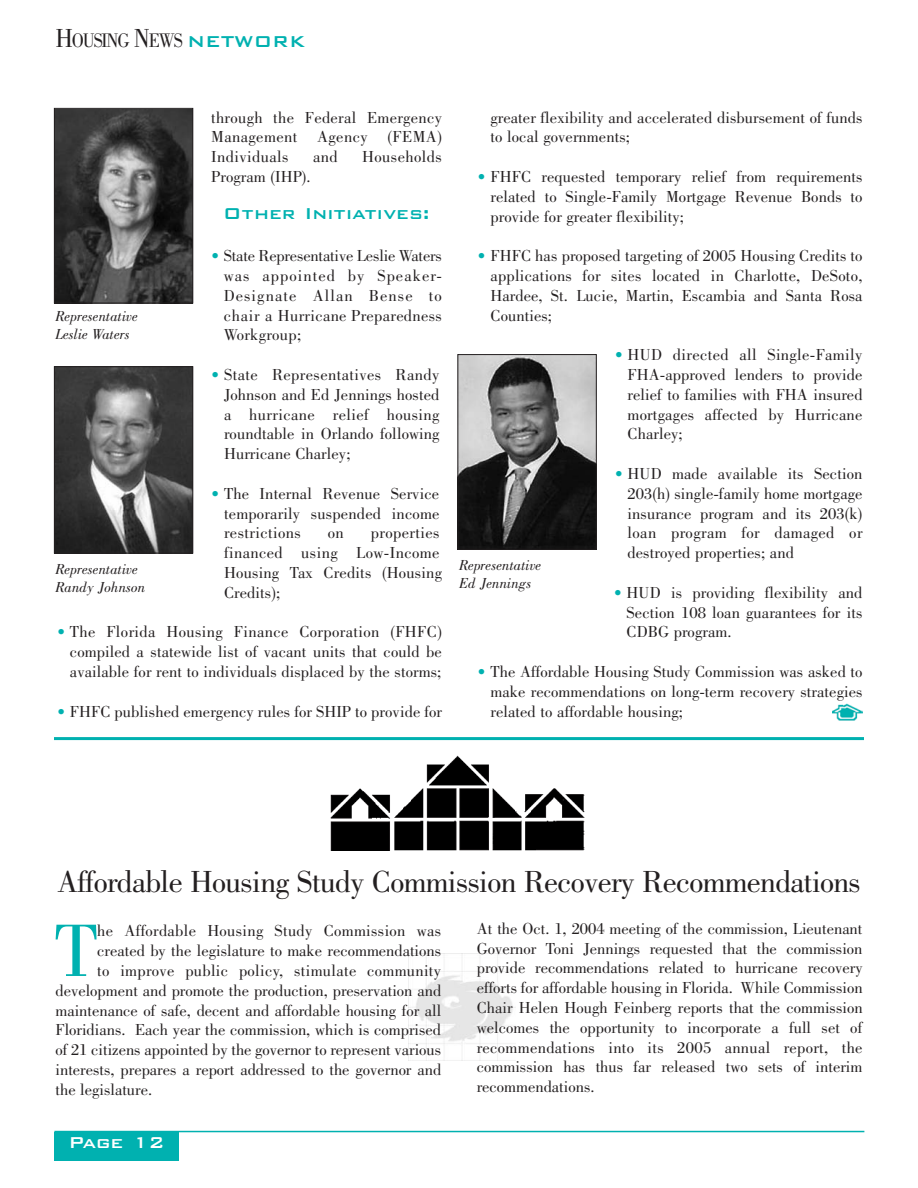
<style>
.page{position:relative;width:918px;height:1188px;background:#fff}
.page>*{position:absolute;margin:0;border:0;box-sizing:border-box;transform-origin:0 0}
.t1{font:76.8px "Bodoni";color:#00b1b0}
.t2{font:31.5px "Bodoni";letter-spacing:-.02em;color:#231f20}
.t3{font:500 21px "Bank Gothic BT";color:#00b1b0}
.t4{font:500 21px "Bank Gothic BT";color:#fff}
.t5{font:20.25px "Bodoni";letter-spacing:-.065em;color:#231f20;scale:.9 1}
.t6{font:16.5px/19.8px "Bodoni";letter-spacing:.005em;color:#231f20;text-align:justify}
.t7{font:16.5px/19.8px "Bodoni";letter-spacing:.025em;color:#231f20}
.t8{font:italic 15px/18px "Bodoni";color:#231f20}
.s1{font-size:27px}
.s2{font-family:"Bank Gothic BT";font-weight:500;font-size:21px;color:#00b1b0}
.s3{color:#00b1b0}
</style>
<div class="page">
<img style="left:408px;top:954px;width:108px;height:106px">
<div style="left:54px;top:1132px;width:125px;height:29px;background:#00b1b0"></div>
<hr style="left:54px;top:1131px;width:810px;height:1px;background:#00b1b0">
<img style="left:56px;top:368px;width:135px;height:183px">
<div style="left:54px;top:366px;width:139px;height:187px;border:1px solid #231f20"></div>
<img style="left:56px;top:110px;width:135px;height:191px">
<div style="left:54px;top:108px;width:139px;height:195px;border:1px solid #231f20"></div>
<img style="left:460px;top:356px;width:135px;height:192px">
<div style="left:458px;top:354px;width:139px;height:196px;border:1px solid #231f20"></div>
<hr style="left:54px;top:737px;width:810px;height:3px;background:#00b1b0">
<img style="left:833px;top:703px;width:30px;height:17px">
<img style="left:330px;top:755px;width:255px;height:95px">
<p class="t5" style="left:56px;top:33px;width:279px"><span class="s1">H</span>OUSING <span class="s1">N</span>EWS <span class="s2">NETWORK</span></p>
<p class="t6" style="left:211px;top:109px;width:232px">through the Federal Emergency Management Agency (FEMA)<br>Individuals</p>
<p class="t6" style="left:491px;top:109px;width:374px">greater flexibility and accelerated disbursement of funds to local governments;</p>
<p class="t6" style="left:491px;top:168px;width:374px;text-indent:-13px"><span class="s3">•</span> FHFC requested temporary relief from requirements related to Single-Family Mortgage Revenue Bonds to provide for greater flexibility;</p>
<p class="t6" style="left:491px;top:247px;width:374px;text-indent:-13px"><span class="s3">•</span> FHFC has proposed targeting of 2005 Housing Credits to applications for sites located in Charlotte, DeSoto, Hardee, St. Lucie, Martin, Escambia and Santa Rosa Counties;</p>
<p class="t6" style="left:628px;top:346px;width:237px;text-indent:-13px"><span class="s3">•</span> HUD directed all Single-Family FHA-approved lenders to provide relief to families with FHA insured mortgages affected by Hurricane Charley;</p>
<p class="t6" style="left:628px;top:465px;width:236px;text-indent:-13px"><span class="s3">•</span> HUD made available its Section 203(h) single-family home mortgage insurance program and its 203(k) loan program for damaged or destroyed properties; and</p>
<p class="t6" style="left:627px;top:584px;width:237px;text-indent:-13px"><span class="s3">•</span> HUD is providing flexibility and Section 108 loan guarantees for its CDBG program.</p>
<p class="t6" style="left:491px;top:663px;width:374px;text-indent:-13px"><span class="s3">•</span> The Affordable Housing Study Commission was asked to make recommendations on long-term recovery strategies related to affordable housing;</p>
<p class="t6" style="left:313px;top:148px;width:26px">and</p>
<p class="t7" style="left:362px;top:148px;width:81px">Households</p>
<p class="t6" style="left:211px;top:168px;width:101px">Program (IHP).</p>
<p class="t3" style="left:223px;top:199px;width:208px">Other Initiatives:</p>
<p class="t6" style="left:224px;top:247px;width:220px;text-indent:-12px"><span class="s3">•</span> State Representative Leslie Waters was appointed by Speaker-Designate Allan Bense to chair a Hurricane Preparedness Workgroup;</p>
<p class="t6" style="left:224px;top:366px;width:217px;text-indent:-13px"><span class="s3">•</span> State Representatives Randy Johnson and Ed Jennings hosted a hurricane relief housing roundtable in Orlando following Hurricane Charley;</p>
<p class="t6" style="left:224px;top:485px;width:217px;text-indent:-13px"><span class="s3">•</span> The Internal Revenue Service temporarily suspended income restrictions</p>
<p class="t8" style="left:56px;top:309px;width:84px">Representative<br>Leslie Waters</p>
<p class="t7" style="left:224px;top:525px;width:220px;text-indent:147px">properties financed using Low-Income<br>Housing Tax Credits (Housing<br>Credits);</p>
<p class="t6" style="left:70px;top:624px;width:374px;text-indent:-13px"><span class="s3">•</span> The Florida Housing Finance Corporation (FHFC) compiled a statewide list of vacant units that could be available for rent to individuals displaced by the storms;</p>
<p class="t6" style="left:57px;top:703px;width:387px"><span class="s3">•</span> FHFC published emergency rules for SHIP to provide for</p>
<p class="t6" style="left:328px;top:525px;width:17px">on</p>
<p class="t8" style="left:56px;top:561px;width:91px">Representative<br>Randy Johnson</p>
<p class="t8" style="left:459px;top:557px;width:84px">Representative<br>Ed Jennings</p>
<h2 class="t2" style="left:57px;top:870px;width:805px">Affordable Housing Study Commission Recovery Recommendations</h2>
<h1 class="t1" style="left:55px;top:922px;width:44px">T</h1>
<p class="t6" style="left:97px;top:923px;width:345px">he Affordable Housing Study Commission was</p>
<p class="t6" style="left:97px;top:942px;width:345px">created by the legislature to make recommendations</p>
<p class="t6" style="left:97px;top:962px;width:345px">to improve public policy, stimulate community</p>
<p class="t6" style="left:56px;top:982px;width:387px">development and promote the production, preservation and</p>
<p class="t6" style="left:56px;top:1002px;width:387px">maintenance of safe, decent and affordable housing for all</p>
<p class="t6" style="left:56px;top:1022px;width:387px">Floridians. Each year the commission, which is comprised</p>
<p class="t6" style="left:56px;top:1041px;width:387px">of 21 citizens appointed by the governor to represent various</p>
<p class="t6" style="left:56px;top:1061px;width:387px">interests, prepares a report addressed to the governor and</p>
<p class="t6" style="left:56px;top:1081px;width:98px">the legislature.</p>
<p class="t4" style="left:68px;top:1128px;width:98px">Page 12</p>
<p class="t6" style="left:477px;top:920px;width:387px">At the Oct. 1, 2004 meeting of the commission, Lieutenant Governor Toni Jennings requested that the commission provide recommendations related to hurricane recovery efforts for affordable housing in Florida. While Commission Chair Helen Hough Feinberg reports that the commission welcomes the opportunity to incorporate a full set of recommendations into its 2005 annual report, the commission has thus far released two sets of interim recommendations.</p>
</div>
